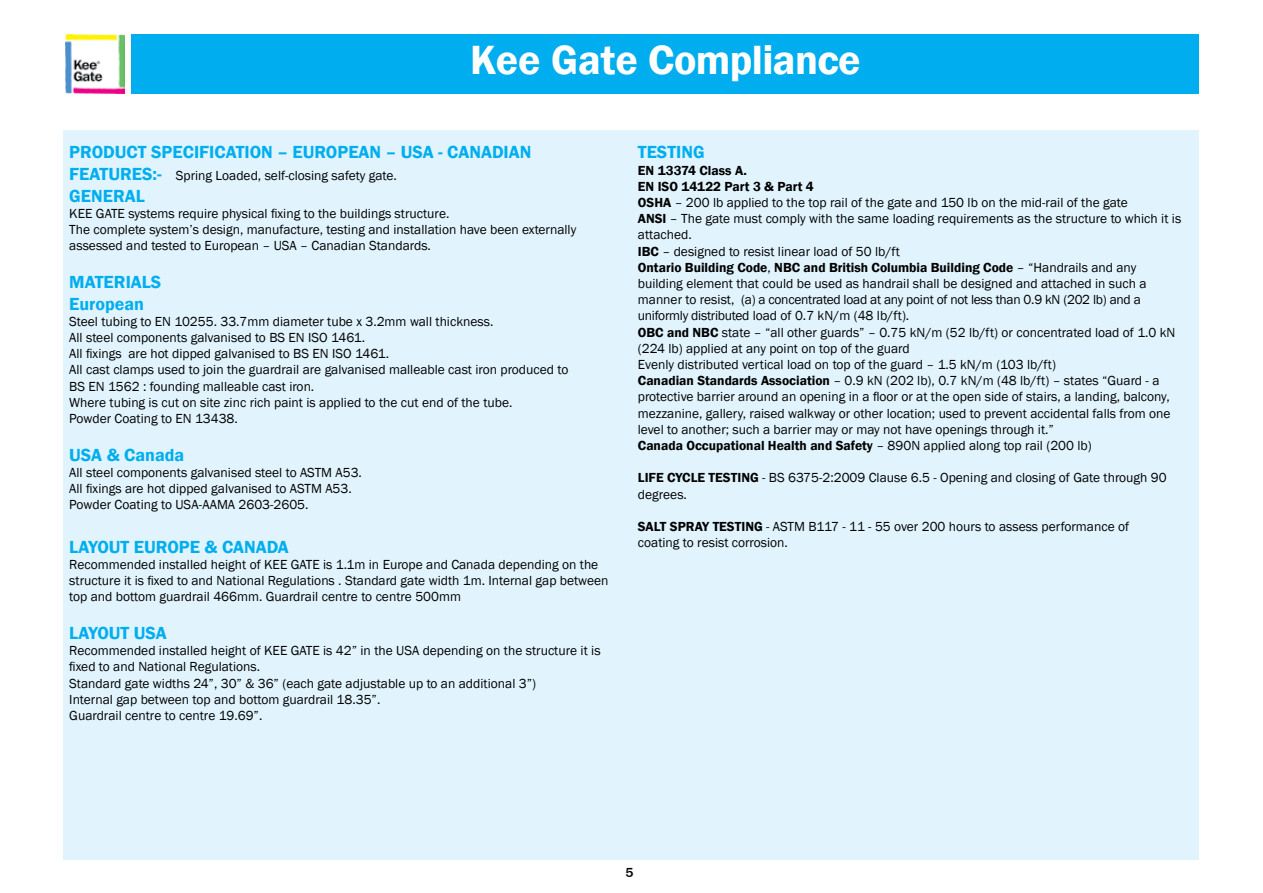
<style>
.page{position:relative;width:1263px;height:893px;background:#fff}
.page>*{position:absolute;margin:0;border:0;box-sizing:border-box;transform-origin:0 0}
.t1{font:600 42px "Franklin Gothic";letter-spacing:-.015em;color:#fff}
.t2{font:600 18px/21.6px "Franklin Gothic";color:#00aeef}
.t3{font:13.5px/16.2px "Franklin Gothic";color:#000}
.t4{font:500 13.5px "Franklin Gothic";color:#000}
.s1{font-weight:600;font-size:18px;color:#00aeef}
.s2{font-weight:600}
</style>
<div class="page">
<div style="left:131px;top:34px;width:1068px;height:60px;background:#00aeef"></div>
<img style="left:66px;top:34px;width:59px;height:60px">
<div style="left:63px;top:131px;width:1136px;height:728px;background:#e1f4fd"></div>
<h1 class="t1" style="left:470px;top:34px;width:392px">Kee Gate Compliance</h1>
<h2 class="t2" style="left:69px;top:142px;width:464px">PRODUCT SPECIFICATION – EUROPEAN – USA - CANADIAN</h2>
<p class="t3" style="left:69px;top:168px;width:329px"><span class="s1">FEATURES:-</span> Spring Loaded, self-closing safety gate.</p>
<h2 class="t2" style="left:69px;top:185px;width:77px">GENERAL</h2>
<p class="t3" style="left:69px;top:205px;width:509px">KEE GATE systems require physical fixing to the buildings structure.<br>The complete system’s design, manufacture, testing and installation have been externally assessed and tested to European – USA – Canadian Standards.</p>
<h2 class="t2" style="left:69px;top:271px;width:94px">MATERIALS<br>European</h2>
<p class="t3" style="left:69px;top:313px;width:501px">Steel tubing to EN 10255. 33.7mm diameter tube x 3.2mm wall thickness.<br>All steel components galvanised to BS EN ISO 1461.<br>All fixings are hot dipped galvanised to BS EN ISO 1461.<br>All cast clamps used to join the guardrail are galvanised malleable cast iron produced to BS EN 1562 : founding malleable cast iron.<br>Where tubing is cut on site zinc rich paint is applied to the cut end of the tube.<br>Powder Coating to EN 13438.</p>
<h2 class="t2" style="left:69px;top:444px;width:117px">USA &amp; Canada</h2>
<p class="t3" style="left:69px;top:465px;width:294px">All steel components galvanised steel to ASTM A53.<br>All fixings are hot dipped galvanised to ASTM A53.<br>Powder Coating to USA-AAMA 2603-2605.</p>
<h2 class="t2" style="left:69px;top:536px;width:221px">LAYOUT EUROPE &amp; CANADA</h2>
<p class="t3" style="left:69px;top:556px;width:541px">Recommended installed height of KEE GATE is 1.1m in Europe and Canada depending on the structure it is fixed to and National Regulations . Standard gate width 1m. Internal gap between top and bottom guardrail 466mm. Guardrail centre to centre 500mm</p>
<h2 class="t2" style="left:69px;top:622px;width:99px">LAYOUT USA</h2>
<p class="t3" style="left:69px;top:643px;width:533px">Recommended installed height of KEE GATE is 42” in the USA depending on the structure it is fixed to and National Regulations.<br>Standard gate widths 24”, 30” &amp; 36” (each gate adjustable up to an additional 3”)<br>Internal gap between top and bottom guardrail 18.35”.<br>Guardrail centre to centre 19.69”.</p>
<h2 class="t2" style="left:638px;top:142px;width:68px">TESTING</h2>
<p class="t3" style="left:638px;top:162px;width:545px"><span class="s2">EN 13374 Class A.<br>EN ISO 14122 Part 3 &amp; Part 4<br>OSHA</span> – 200 lb applied to the top rail of the gate and 150 lb on the mid-rail of the gate<br><span class="s2">ANSI</span> – The gate must comply with the same loading requirements as the structure to which it is attached.<br><span class="s2">IBC</span> – designed to resist linear load of 50 lb/ft<br><span class="s2">Ontario Building Code</span>, <span class="s2">NBC and British Columbia Building Code</span> – “Handrails and any building element that could be used as handrail shall be designed and attached in such a manner to resist, (a) a concentrated load at any point of not less than 0.9 kN (202 lb) and a uniformly distributed load of 0.7 kN/m (48 lb/ft).<br><span class="s2">OBC and NBC</span> state – “all other guards” – 0.75 kN/m (52 lb/ft) or concentrated load of 1.0 kN (224 lb) applied at any point on top of the guard<br>Evenly distributed vertical load on top of the guard – 1.5 kN/m (103 lb/ft)<br><span class="s2">Canadian Standards Association</span> – 0.9 kN (202 lb), 0.7 kN/m (48 lb/ft) – states “Guard - a protective barrier around an opening in a floor or at the open side of stairs, a landing, balcony, mezzanine, gallery, raised walkway or other location; used to prevent accidental falls from one level to another; such a barrier may or may not have openings through it.”<br><span class="s2">Canada Occupational Health and Safety</span> – 890N applied along top rail (200 lb)</p>
<p class="t3" style="left:638px;top:470px;width:530px"><span class="s2">LIFE CYCLE TESTING</span> - BS 6375-2:2009 Clause 6.5 - Opening and closing of Gate through 90 degrees.</p>
<p class="t3" style="left:638px;top:519px;width:493px"><span class="s2">SALT SPRAY TESTING</span> - ASTM B117 - 11 - 55 over 200 hours to assess performance of coating to resist corrosion.</p>
<p class="t4" style="left:625px;top:864px;width:9px">5</p>
</div>
